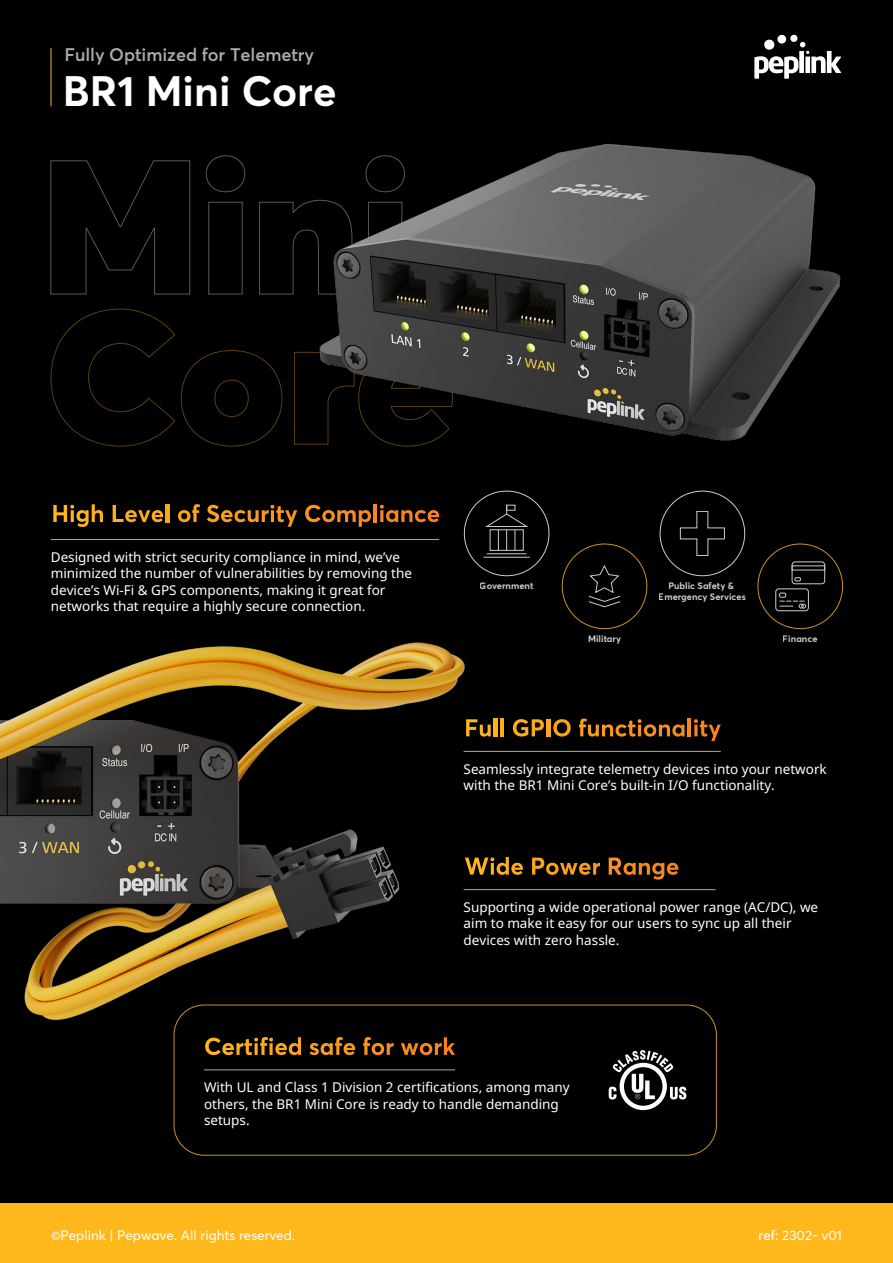
<style>
.page{position:relative;width:893px;height:1263px;background:#000}
.page>*{position:absolute;margin:0;border:0;box-sizing:border-box;transform-origin:0 0}
.t1{font:700 42px "Averta";color:#fff}
.t2{font:600 18px "Averta";letter-spacing:-.005em;color:#ababab}
.t3{font:13.5px/16.5px "Noto Sans";color:#fff}
.t4{font:13.5px "Averta";color:#fff}
.t5{font:700 9.3px/11.1px "Averta";color:#fff;text-align:center}
</style>
<div class="page">
<img style="left:0;top:564px;width:480px;height:480px">
<div style="left:174px;top:1005px;width:543px;height:150px;border:1px solid #ffb81c;border-radius:30px"></div>
<svg style="left:205px;top:1037px;width:96px;height:18px"></svg>
<svg style="left:310px;top:1037px;width:45px;height:18px"></svg>
<svg style="left:363px;top:1037px;width:31px;height:18px"></svg>
<svg style="left:401px;top:1037px;width:54px;height:18px"></svg>
<hr style="left:204px;top:1069px;width:251px;height:1px;background:#ababab">
<svg style="left:620px;top:1063px;width:47px;height:47px"></svg>
<svg style="left:624px;top:1067px;width:38px;height:39px"></svg>
<svg style="left:609px;top:1050px;width:77px;height:49px"></svg>
<svg style="left:465px;top:857px;width:58px;height:18px"></svg>
<svg style="left:532px;top:857px;width:68px;height:18px"></svg>
<svg style="left:609px;top:857px;width:69px;height:22px"></svg>
<hr style="left:464px;top:889px;width:251px;height:1px;background:#ababab">
<svg style="left:466px;top:719px;width:25px;height:17px"></svg>
<hr style="left:494px;top:719px;width:3px;height:17px;background:#feb21c">
<hr style="left:501px;top:719px;width:3px;height:17px;background:#feb01c">
<svg style="left:513px;top:719px;width:31px;height:17px"></svg>
<hr style="left:547px;top:719px;width:3px;height:17px;background:#fca61c">
<svg style="left:553px;top:719px;width:18px;height:17px"></svg>
<svg style="left:579px;top:718px;width:105px;height:18px"></svg>
<hr style="left:688px;top:719px;width:3px;height:17px;background:#f8871d">
<svg style="left:694px;top:719px;width:27px;height:22px"></svg>
<hr style="left:464px;top:751px;width:257px;height:1px;background:#ababab">
<svg style="left:53px;top:504px;width:50px;height:23px"></svg>
<svg style="left:113px;top:505px;width:50px;height:17px"></svg>
<hr style="left:166px;top:504px;width:3px;height:18px;background:#fda81c">
<svg style="left:178px;top:504px;width:22px;height:18px"></svg>
<svg style="left:207px;top:505px;width:90px;height:22px"></svg>
<svg style="left:305px;top:505px;width:66px;height:22px"></svg>
<hr style="left:374px;top:504px;width:3px;height:18px;background:#f88a1d">
<svg style="left:380px;top:505px;width:59px;height:17px"></svg>
<hr style="left:51px;top:539px;width:388px;height:1px;background:#ababab">
<div style="left:792px;top:561px;width:33px;height:23px;border:1px solid #fff;border-radius:3px"></div>
<svg style="left:794px;top:577px;width:7px;height:4px"></svg>
<div style="left:775px;top:588px;width:34px;height:23px;border:1px solid #fff;border-radius:3px"></div>
<svg style="left:779px;top:593px;width:27px;height:15px"></svg>
<hr style="left:487px;top:553px;width:40px;height:1px;background:#fff">
<hr style="left:483px;top:557px;width:47px;height:1px;background:#fff">
<svg style="left:485px;top:505px;width:43px;height:45px"></svg>
<svg style="left:589px;top:565px;width:31px;height:42px"></svg>
<svg style="left:680px;top:511px;width:45px;height:45px"></svg>
<svg style="left:51px;top:309px;width:158px;height:137px"></svg>
<svg style="left:50px;top:160px;width:141px;height:134px"></svg>
<svg style="left:206px;top:163px;width:3px;height:131px"></svg>
<img style="left:209px;top:143px;width:632px;height:354px">
<hr style="left:51px;top:48px;width:1px;height:58px;background:#ffb81c">
<div style="left:0;top:1203px;width:893px;height:60px;background:#ffb81c"></div>
<svg style="left:754px;top:34px;width:87px;height:45px"></svg>
<h2 class="t2" style="left:64px;top:43px;width:251px">Fully Optimized for Telemetry</h2>
<h1 class="t1" style="left:63px;top:64px;width:275px">BR1 Mini Core</h1>
<p class="t3" style="left:51px;top:549px;width:363px">Designed with strict security compliance in mind, we’ve minimized the number of vulnerabilities by removing the device’s Wi-Fi &amp; GPS components, making it great for networks that require a highly secure connection.</p>
<p class="t5" style="left:480px;top:580px;width:55px">Government</p>
<p class="t5" style="left:659px;top:580px;width:88px">Public Safety &amp;<br>Emergency Services</p>
<p class="t5" style="left:588px;top:633px;width:34px">Military</p>
<p class="t5" style="left:783px;top:633px;width:36px">Finance</p>
<p class="t3" style="left:464px;top:761px;width:365px">Seamlessly integrate telemetry devices into your network with the BR1 Mini Core’s built-in I/O functionality.</p>
<p class="t3" style="left:464px;top:899px;width:356px">Supporting a wide operational power range (AC/DC), we aim to make it easy for our users to sync up all their devices with zero hassle.</p>
<p class="t3" style="left:204px;top:1079px;width:367px">With UL and Class 1 Division 2 certifications, among many others, the BR1 Mini Core is ready to handle demanding setups.</p>
<p class="t4" style="left:71px;top:1227px;width:226px">eplink | Pepwave eserved. reserved.</p>
<p class="t4" style="left:101px;top:1225px;width:136px">k. All rights r. All ights</p>
<p class="t4" style="left:759px;top:1227px;width:85px">ref: 2302- v01</p>
<p class="t4" style="left:51px;top:1227px;width:49px">©©PPeplin</p>
</div>
